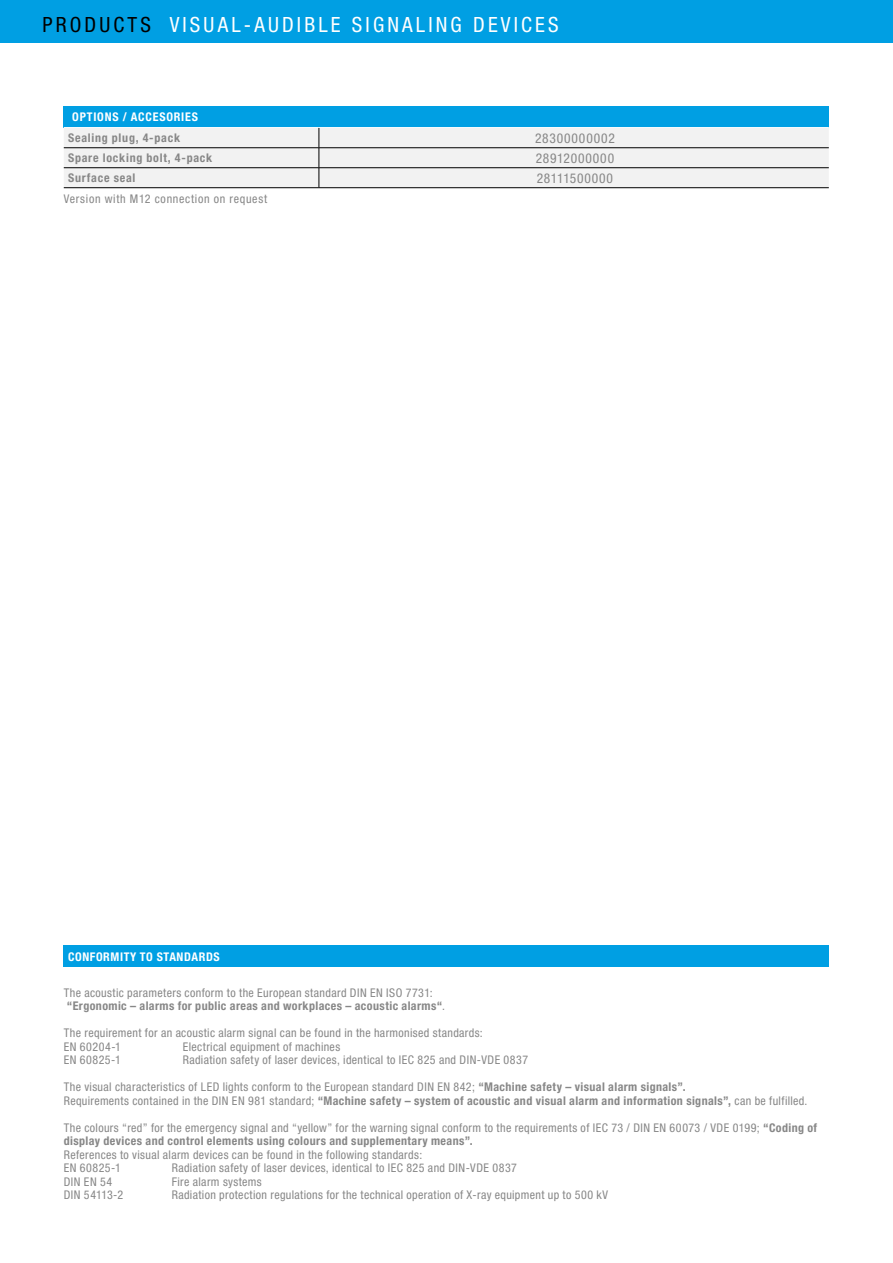
<style>
.page{position:relative;width:893px;height:1263px;background:#fff}
.page>*{position:absolute;margin:0;border:0;box-sizing:border-box;transform-origin:0 0}
.t1{font:condensed 21px "Helvetica Neue LTW1 G";letter-spacing:.15em;color:#fff}
.t2{font:condensed 13.5px "Helvetica Neue LTW1 G";letter-spacing:.065em;color:#878787}
.t3{font:condensed 12px/13.5px "Helvetica Neue LTW1 G";letter-spacing:.03em;color:#878787}
.t4{font:700 condensed 12px "Helvetica Neue LTW1 G";letter-spacing:.06em;color:#878787}
.t5{font:700 condensed 12px "Helvetica Neue LTW1 G";letter-spacing:.05em;color:#fff}
.t6{font:condensed 12px "Helvetica Neue LTW1 G";letter-spacing:.06em;color:#878787}
.s1{color:#000}
.s2{font-weight:700}
</style>
<div class="page">
<div style="left:0;top:0;width:893px;height:43px;background:#009fe3"></div>
<div style="left:64px;top:106px;width:765px;height:22px;background:#009fe3"></div>
<hr style="left:64px;top:127px;width:255px;height:1px;background:#fff">
<hr style="left:319px;top:127px;width:510px;height:1px;background:#fff">
<div style="left:64px;top:128px;width:765px;height:59px;background:#f2f2f2"></div>
<hr style="left:319px;top:147px;width:510px;height:1px;background:#000">
<hr style="left:64px;top:167px;width:255px;height:1px;background:#000">
<hr style="left:319px;top:167px;width:510px;height:1px;background:#000">
<hr style="left:64px;top:187px;width:255px;height:1px;background:#000">
<hr style="left:319px;top:187px;width:510px;height:1px;background:#000">
<div style="left:64px;top:945px;width:765px;height:22px;background:#009fe3"></div>
<h1 class="t1" style="left:43px;top:12px;width:518px"><span class="s1">PRODUCTS</span> VISUAL-AUDIBLE SIGNALING DEVICES</h1>
<p class="t5" style="left:72px;top:110px;width:127px">OPTIONS / ACCESORIES</p>
<p class="t4" style="left:68px;top:131px;width:113px">Sealing plug, 4-pack</p>
<p class="t2" style="left:535px;top:130px;width:81px">28300000002</p>
<p class="t4" style="left:68px;top:151px;width:146px">Spare locking bolt, 4-pack</p>
<p class="t2" style="left:536px;top:150px;width:80px">28912000000</p>
<p class="t4" style="left:68px;top:171px;width:69px">Surface seal</p>
<p class="t2" style="left:537px;top:170px;width:78px">28111500000</p>
<p class="t6" style="left:64px;top:192px;width:205px">Version with M12 connection on request</p>
<p class="t5" style="left:68px;top:949px;width:153px">CONFORMITY TO STANDARDS</p>
<p class="t3" style="left:64px;top:986px;width:383px">The acoustic parameters conform to the European standard DIN EN ISO 7731: <span class="s2">“Ergonomic – alarms for public areas and workplaces – acoustic alarms“</span>.</p>
<p class="t3" style="left:64px;top:1026px;width:421px">The requirement for an acoustic alarm signal can be found in the harmonised standards:<br>EN 60204-1</p>
<p class="t3" style="left:183px;top:1040px;width:159px">Electrical equipment of machines</p>
<p class="t3" style="left:64px;top:1053px;width:59px">EN 60825-1</p>
<p class="t3" style="left:183px;top:1053px;width:347px">Radiation safety of laser devices, identical to IEC 825 and DIN-VDE 0837</p>
<p class="t3" style="left:64px;top:1080px;width:745px">The visual characteristics of LED lights conform to the European standard DIN EN 842; <span class="s2">“Machine safety – visual alarm signals”.<br></span>Requirements contained in the DIN EN 981 standard; <span class="s2">“Machine safety – system of acoustic and visual alarm and information signals”,</span> can be fulfilled.</p>
<p class="t3" style="left:64px;top:1121px;width:755px">The colours “red” for the emergency signal and “yellow” for the warning signal conform to the requirements of IEC 73 / DIN EN 60073 / VDE 0199; <span class="s2">“Coding of display devices and control elements using colours and supplementary means”.</span></p>
<p class="t3" style="left:64px;top:1148px;width:360px">References to visual alarm devices can be found in the following standards:<br>EN 60825-1</p>
<p class="t3" style="left:172px;top:1161px;width:347px">Radiation safety of laser devices, identical to IEC 825 and DIN-VDE 0837</p>
<p class="t3" style="left:64px;top:1175px;width:50px">DIN EN 54</p>
<p class="t3" style="left:172px;top:1175px;width:91px">Fire alarm systems</p>
<p class="t3" style="left:64px;top:1188px;width:61px">DIN 54113-2</p>
<p class="t3" style="left:172px;top:1188px;width:438px">Radiation protection regulations for the technical operation of X-ray equipment up to 500 kV</p>
</div>
